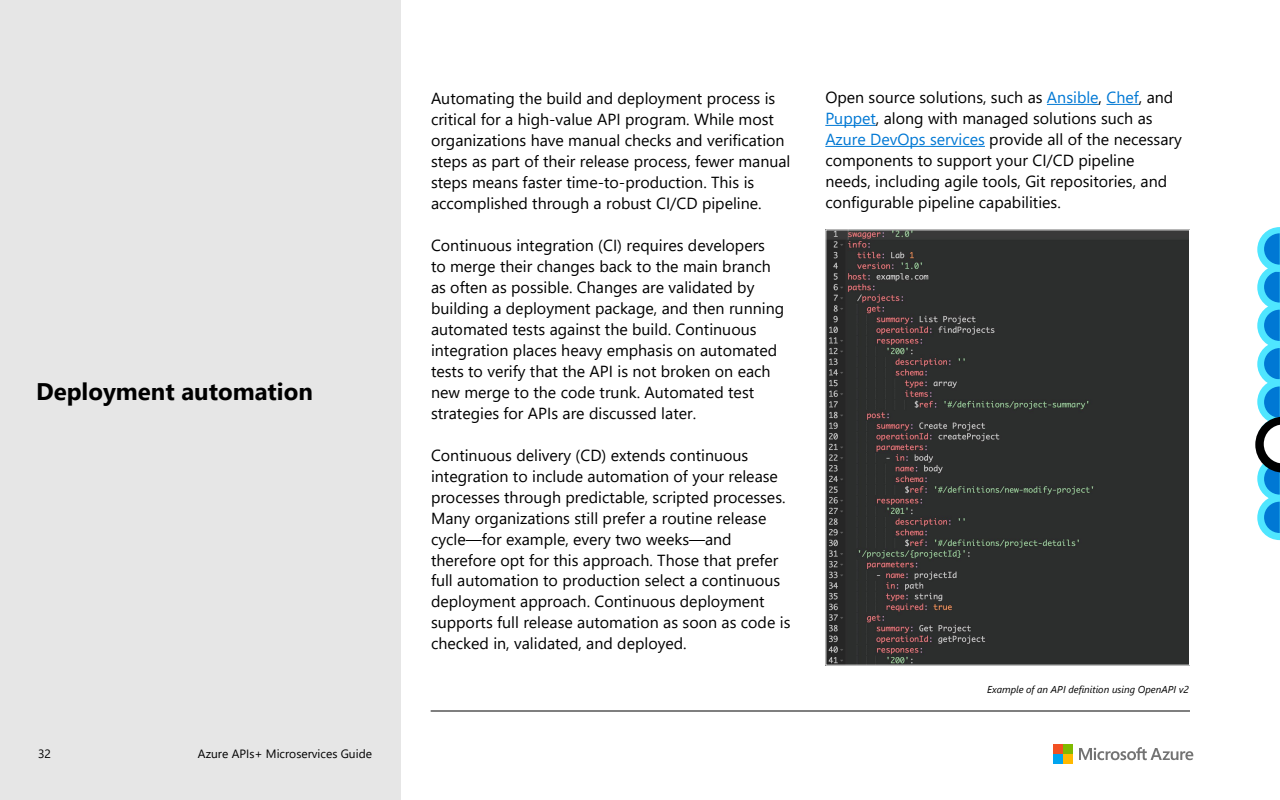
<style>
.page{position:relative;width:1280px;height:800px;background:#fff}
.page>*{position:absolute;margin:0;border:0;box-sizing:border-box;transform-origin:0 0}
.t1{font:700 24px "Segoe UI";color:#000}
.t2{font:16px/21px "Segoe UI";color:#000}
.t3{font:12px "Segoe UI";color:#000}
.t4{font:italic 10px "Segoe UI";color:#000}
.s1{color:#0078d4}
</style>
<div class="page">
<div style="left:0;top:0;width:401px;height:800px;background:#e6e6e6"></div>
<svg style="left:1079px;top:747px;width:114px;height:13px"></svg>
<div style="left:1053px;top:744px;width:10px;height:10px;background:#f25022"></div>
<div style="left:1063px;top:744px;width:10px;height:10px;background:#7fba00"></div>
<div style="left:1053px;top:754px;width:10px;height:10px;background:#00a4ef"></div>
<div style="left:1063px;top:754px;width:10px;height:10px;background:#ffb900"></div>
<hr style="left:431px;top:710px;width:759px;height:2px;background:#000">
<img style="left:827px;top:231px;width:361px;height:433px">
<svg style="left:1255px;top:227px;width:25px;height:313px"></svg>
<hr style="left:1047px;top:104px;width:52px;height:1px;background:#0078d4">
<hr style="left:1107px;top:104px;width:32px;height:1px;background:#0078d4">
<hr style="left:825px;top:125px;width:51px;height:1px;background:#0078d4">
<hr style="left:825px;top:146px;width:160px;height:1px;background:#0078d4">
<h1 class="t1" style="left:36px;top:369px;width:278px">Deployment automation</h1>
<p class="t3" style="left:38px;top:743px;width:14px">32</p>
<p class="t3" style="left:198px;top:743px;width:176px">Azure APIs+ Microservices Guide</p>
<p class="t2" style="left:431px;top:86px;width:361px">Automating the build and deployment process is critical for a high-value API program. While most organizations have manual checks and verification steps as part of their release process, fewer manual steps means faster time-to-production. This is accomplished through a robust CI/CD pipeline.</p>
<p class="t2" style="left:431px;top:233px;width:355px">Continuous integration (CI) requires developers<br>to merge their changes back to the main branch as often as possible. Changes are validated by building a deployment package, and then running automated tests against the build. Continuous integration places heavy emphasis on automated tests to verify that the API is not broken on each new merge to the code trunk. Automated test strategies for APIs are discussed later.</p>
<p class="t2" style="left:431px;top:443px;width:361px">Continuous delivery (CD) extends continuous integration to include automation of your release processes through predictable, scripted processes.<br>Many organizations still prefer a routine release cycle—for example, every two weeks—and therefore opt for this approach. Those that prefer full automation to production select a continuous deployment approach. Continuous deployment supports full release automation as soon as code is checked in, validated, and deployed.</p>
<p class="t2" style="left:825px;top:85px;width:358px">Open source solutions, such as <span class="s1">Ansible</span>, <span class="s1">Chef</span>, and <span class="s1">Puppet</span>, along with managed solutions such as <span class="s1">Azure DevOps services</span> provide all of the necessary components to support your CI/CD pipeline needs, including agile tools, Git repositories, and configurable pipeline capabilities.</p>
<p class="t4" style="left:987px;top:680px;width:203px">Example of an API definition using OpenAPI v2</p>
</div>
